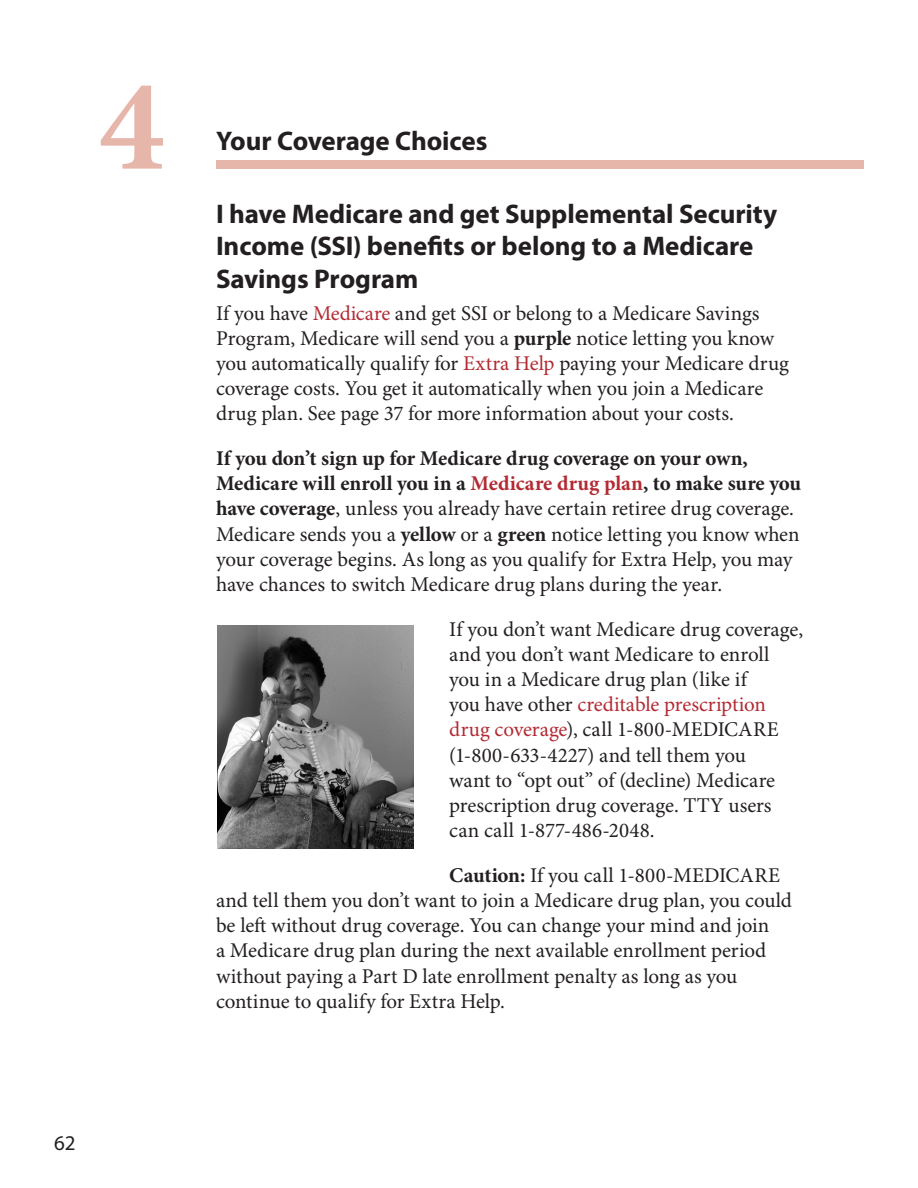
<style>
.page{position:relative;width:918px;height:1188px;background:#fff}
.page>*{position:absolute;margin:0;border:0;box-sizing:border-box;transform-origin:0 0}
.t1{font:700 132px "Minion Pro";color:#e7b6aa}
.Heading_2{font:700 27px/32.4px "Myriad Pro";letter-spacing:-.005em;color:#231f20}
.TEXT{font:21px/25.2px "Minion Pro";letter-spacing:-.005em;color:#231f20}
.t2{font:21px "Myriad Pro";color:#231f20}
.s1{color:#b32a33}
.s2{font-weight:700}
.s3{font-weight:700;color:#b32a33}
</style>
<div class="page">
<div style="left:216px;top:160px;width:648px;height:9px;background:#e7b6aa"></div>
<img style="left:217px;top:625px;width:196px;height:223px">
<h1 class="t1" style="left:99px;top:48px;width:67px">4</h1>
<p class="t2" style="left:54px;top:1131px;width:23px">62</p>
<p class="Heading_2" style="left:216px;top:125px;width:273px">Your Coverage Choices</p>
<h2 class="Heading_2" style="left:216px;top:198px;width:563px">I have Medicare and get Supplemental Security<br>Income (SSI) benefits or belong to a Medicare<br>Savings Program</h2>
<p class="TEXT" style="left:216px;top:301px;width:575px">If you have <span class="s1">Medicare</span> and get SSI or belong to a Medicare Savings Program, Medicare will send you a <span class="s2">purple</span> notice letting you know you automatically qualify for <span class="s1">Extra Help</span> paying your Medicare drug coverage costs. You get it automatically when you join a Medicare drug plan. See page 37 for more information about your costs.</p>
<p class="TEXT" style="left:216px;top:446px;width:587px"><span class="s2">If you don’t sign up for Medicare drug coverage on your own, Medicare will enroll you in a</span> <span class="s3">Medicare drug plan</span><span class="s2">, to make sure you have coverage</span>, unless you already have certain retiree drug coverage.<br>Medicare sends you a <span class="s2">yellow</span> or a <span class="s2">green</span> notice letting you know when your coverage begins. As long as you qualify for Extra Help, you may have chances to switch Medicare drug plans during the year.</p>
<p class="TEXT" style="left:449px;top:617px;width:355px">If you don’t want Medicare drug coverage, and you don’t want Medicare to enroll you in a Medicare drug plan (like if<br>you have other <span class="s1">creditable prescription drug coverage</span>), call 1-800-MEDICARE (1-800-633-4227) and tell them you<br>want to “opt out” of (decline) Medicare prescription drug coverage. TTY users can call 1‑877‑486-2048.</p>
<p class="TEXT" style="left:216px;top:863px;width:578px;text-indent:233px"><span class="s2">Caution:</span> If you call 1-800-MEDICARE and tell them you don’t want to join a Medicare drug plan, you could be left without drug coverage. You can change your mind and join<br>a Medicare drug plan during the next available enrollment period without paying a Part D late enrollment penalty as long as you continue to qualify for Extra Help.</p>
</div>
